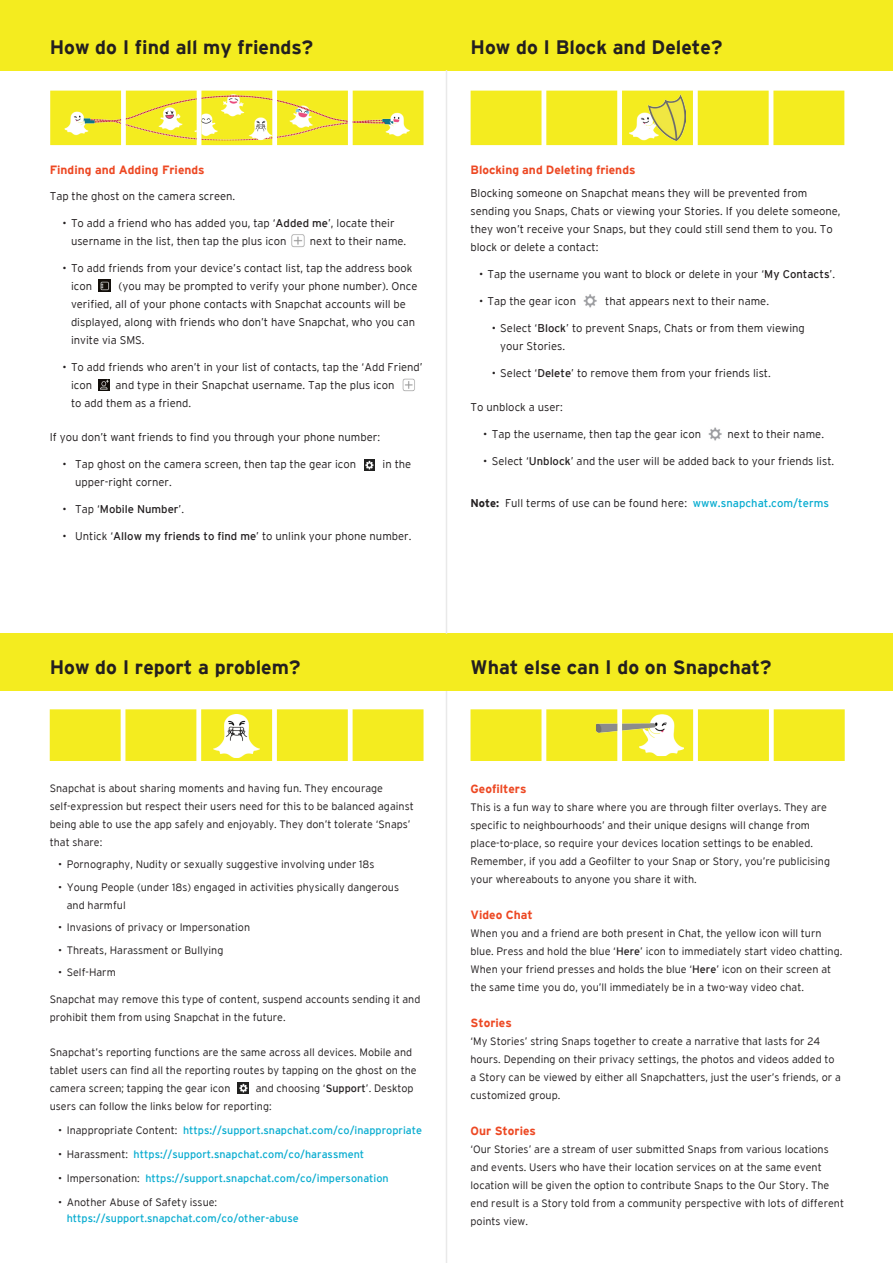
<style>
.page{position:relative;width:893px;height:1263px;background:#fff}
.page>*{position:absolute;margin:0;border:0;box-sizing:border-box;transform-origin:0 0}
.t1{font:700 19.5px "Interstate";color:#231f20}
.t2{font:700 12px "Interstate";color:#ed4823}
.t3{font:300 11.25px/18px "Interstate";color:#231f20}
.t4{font:11.25px "Interstate";color:#231f20}
.t5{font:300 10.8px/18px "Interstate";color:#231f20}
.t6{font:10.8px "Interstate";color:#08acd0}
.s1{font-weight:400}
.s2{font-weight:300}
.s3{font-weight:300;color:#231f20}
.s4{font-weight:700}
.s5{font-weight:400;color:#08acd0}
</style>
<div class="page">
<div style="left:0;top:0;width:893px;height:70px;background:#f4ec1f"></div>
<div style="left:0;top:634px;width:893px;height:57px;background:#f4ec1f"></div>
<div style="left:50px;top:91px;width:373px;height:54px;background:#f4ec1f"></div>
<img style="left:65px;top:94px;width:345px;height:46px">
<svg style="left:99px;top:280px;width:12px;height:12px"></svg>
<img style="left:402px;top:378px;width:13px;height:14px">
<img style="left:291px;top:234px;width:14px;height:14px">
<svg style="left:99px;top:379px;width:11px;height:11px"></svg>
<svg style="left:364px;top:459px;width:11px;height:12px"></svg>
<div style="left:471px;top:91px;width:373px;height:54px;background:#f4ec1f"></div>
<img style="left:630px;top:94px;width:55px;height:47px">
<img style="left:583px;top:294px;width:14px;height:14px">
<img style="left:708px;top:427px;width:14px;height:14px">
<svg style="left:50px;top:709px;width:373px;height:52px;background:#f4ed2d"></svg>
<img style="left:214px;top:714px;width:46px;height:43px">
<svg style="left:238px;top:1082px;width:11px;height:12px"></svg>
<svg style="left:470px;top:709px;width:375px;height:52px;background:#f4ed2c"></svg>
<img style="left:596px;top:714px;width:88px;height:42px">
<hr style="left:446px;top:70px;width:1px;height:564px;background:#e9e9e9">
<hr style="left:446px;top:691px;width:1px;height:572px;background:#e9e9e9">
<p class="t1" style="left:50px;top:36px;width:265px">How do I find all my friends?</p>
<p class="t2" style="left:50px;top:163px;width:156px">Finding and Adding Friends</p>
<p class="t3" style="left:50px;top:187px;width:187px">Tap the ghost on the camera screen.</p>
<p class="t3" style="left:71px;top:214px;width:325px;text-indent:-9px">• To add a friend who has added you, tap ‘<span class="s1">Added me</span>’, locate their username in the list, then tap the plus icon</p>
<p class="t3" style="left:310px;top:232px;width:98px">next to their name.</p>
<p class="t3" style="left:71px;top:259px;width:343px;text-indent:-9px">• To add friends from your device’s contact list, tap the address book icon</p>
<p class="t3" style="left:71px;top:277px;width:348px;text-indent:47px">(you may be prompted to verify your phone number). Once verified, all of your phone contacts with Snapchat accounts will be displayed, along with friends who don’t have Snapchat, who you can invite via SMS.</p>
<p class="t3" style="left:71px;top:358px;width:353px;text-indent:-9px">• To add friends who aren’t in your list of contacts, tap the ‘Add Friend’ icon</p>
<p class="t3" style="left:71px;top:376px;width:325px;text-indent:45px">and type in their Snapchat username. Tap the plus icon to add them as a friend.</p>
<p class="t3" style="left:50px;top:428px;width:332px">If you don’t want friends to find you through your phone number:</p>
<p class="t3" style="left:63px;top:455px;width:295px">• Tap ghost on the camera screen, then tap the gear icon</p>
<p class="t3" style="left:383px;top:455px;width:30px">in the</p>
<p class="t3" style="left:75px;top:473px;width:98px">upper-right corner.</p>
<p class="t4" style="left:63px;top:503px;width:123px"><span class="s2">• Tap ‘</span>Mobile Number<span class="s2">’.</span></p>
<p class="t3" style="left:63px;top:527px;width:351px">• Untick ‘<span class="s1">Allow my friends to find me</span>’ to unlink your phone number.</p>
<p class="t1" style="left:50px;top:656px;width:252px">How do I report a problem?</p>
<p class="t5" style="left:50px;top:779px;width:365px">Snapchat is about sharing moments and having fun. They encourage self-expression but respect their users need for this to be balanced against being able to use the app safely and enjoyably. They don’t tolerate ‘Snaps’ that share:</p>
<p class="t5" style="left:58px;top:855px;width:318px">• Pornography, Nudity or sexually suggestive involving under 18s</p>
<p class="t5" style="left:67px;top:878px;width:334px;text-indent:-9px">• Young People (under 18s) engaged in activities physically dangerous and harmful</p>
<p class="t5" style="left:58px;top:918px;width:193px">• Invasions of privacy or Impersonation</p>
<p class="t5" style="left:58px;top:941px;width:167px">• Threats, Harassment or Bullying</p>
<p class="t5" style="left:58px;top:963px;width:59px">• Self-Harm</p>
<p class="t5" style="left:50px;top:990px;width:372px">Snapchat may remove this type of content, suspend accounts sending it and prohibit them from using Snapchat in the future.</p>
<p class="t5" style="left:50px;top:1043px;width:368px">Snapchat’s reporting functions are the same across all devices. Mobile and tablet users can find all the reporting routes by tapping on the ghost on the camera screen; tapping the gear icon</p>
<p class="t5" style="left:50px;top:1079px;width:365px;text-indent:206px">and choosing ‘<span class="s1">Support</span>’. Desktop users can follow the links below for reporting:</p>
<p class="t6" style="left:58px;top:1124px;width:365px"><span class="s3">• Inappropriate Content:</span> https://support.snapchat.com/co/inappropriate</p>
<p class="t6" style="left:58px;top:1148px;width:307px"><span class="s3">• Harassment:</span> https://support.snapchat.com/co/harassment</p>
<p class="t6" style="left:58px;top:1172px;width:332px"><span class="s3">• Impersonation:</span> https://support.snapchat.com/co/impersonation</p>
<p class="t5" style="left:58px;top:1193px;width:160px">• Another Abuse of Safety issue:</p>
<p class="t6" style="left:67px;top:1212px;width:234px">https://support.snapchat.com/co/other-abuse</p>
<p class="t1" style="left:470px;top:36px;width:253px">How do I Block and Delete?</p>
<p class="t2" style="left:470px;top:163px;width:166px">Blocking and Deleting friends</p>
<p class="t3" style="left:470px;top:183px;width:372px">Blocking someone on Snapchat means they will be prevented from sending you Snaps, Chats or viewing your Stories. If you delete someone, they won’t receive your Snaps, but they could still send them to you. To block or delete a contact:</p>
<p class="t3" style="left:479px;top:264px;width:358px">• Tap the username you want to block or delete in your ‘<span class="s1">My Contacts</span>’.</p>
<p class="t3" style="left:479px;top:291px;width:99px">• Tap the gear icon</p>
<p class="t3" style="left:605px;top:291px;width:165px">that appears next to their name.</p>
<p class="t3" style="left:500px;top:318px;width:306px;text-indent:-9px">• Select ‘<span class="s1">Block</span>’ to prevent Snaps, Chats or from them viewing your Stories.</p>
<p class="t3" style="left:492px;top:363px;width:281px">• Select ‘<span class="s1">Delete</span>’ to remove them from your friends list.</p>
<p class="t3" style="left:470px;top:398px;width:94px">To unblock a user:</p>
<p class="t3" style="left:483px;top:425px;width:219px">• Tap the username, then tap the gear icon</p>
<p class="t3" style="left:728px;top:425px;width:98px">next to their name.</p>
<p class="t3" style="left:483px;top:452px;width:352px">• Select ‘<span class="s1">Unblock</span>’ and the user will be added back to your friends list.</p>
<p class="t3" style="left:470px;top:494px;width:360px"><span class="s4">Note:</span> Full terms of use can be found here: <span class="s5">www.snapchat.com/terms</span></p>
<p class="t1" style="left:470px;top:656px;width:303px">What else can I do on Snapchat?</p>
<p class="t2" style="left:470px;top:782px;width:58px">Geofilters</p>
<p class="t5" style="left:470px;top:798px;width:361px">This is a fun way to share where you are through filter overlays. They are specific to neighbourhoods’ and their unique designs will change from place-to-place, so require your devices location settings to be enabled.<br>Remember, if you add a Geofilter to your Snap or Story, you’re publicising your whereabouts to anyone you share it with.</p>
<p class="t2" style="left:470px;top:908px;width:64px">Video Chat</p>
<p class="t5" style="left:470px;top:924px;width:373px">When you and a friend are both present in Chat, the yellow icon will turn blue. Press and hold the blue ‘<span class="s1">Here</span>’ icon to immediately start video chatting.<br>When your friend presses and holds the blue ‘<span class="s1">Here</span>’ icon on their screen at the same time you do, you’ll immediately be in a two-way video chat.</p>
<p class="t2" style="left:470px;top:1016px;width:43px">Stories</p>
<p class="t5" style="left:470px;top:1032px;width:372px">‘My Stories’ string Snaps together to create a narrative that lasts for 24 hours. Depending on their privacy settings, the photos and videos added to a Story can be viewed by either all Snapchatters, just the user’s friends, or a customized group.</p>
<p class="t2" style="left:470px;top:1124px;width:67px">Our Stories</p>
<p class="t5" style="left:470px;top:1140px;width:375px">‘Our Stories’ are a stream of user submitted Snaps from various locations and events. Users who have their location services on at the same event location will be given the option to contribute Snaps to the Our Story. The end result is a Story told from a community perspective with lots of different points view.</p>
</div>
